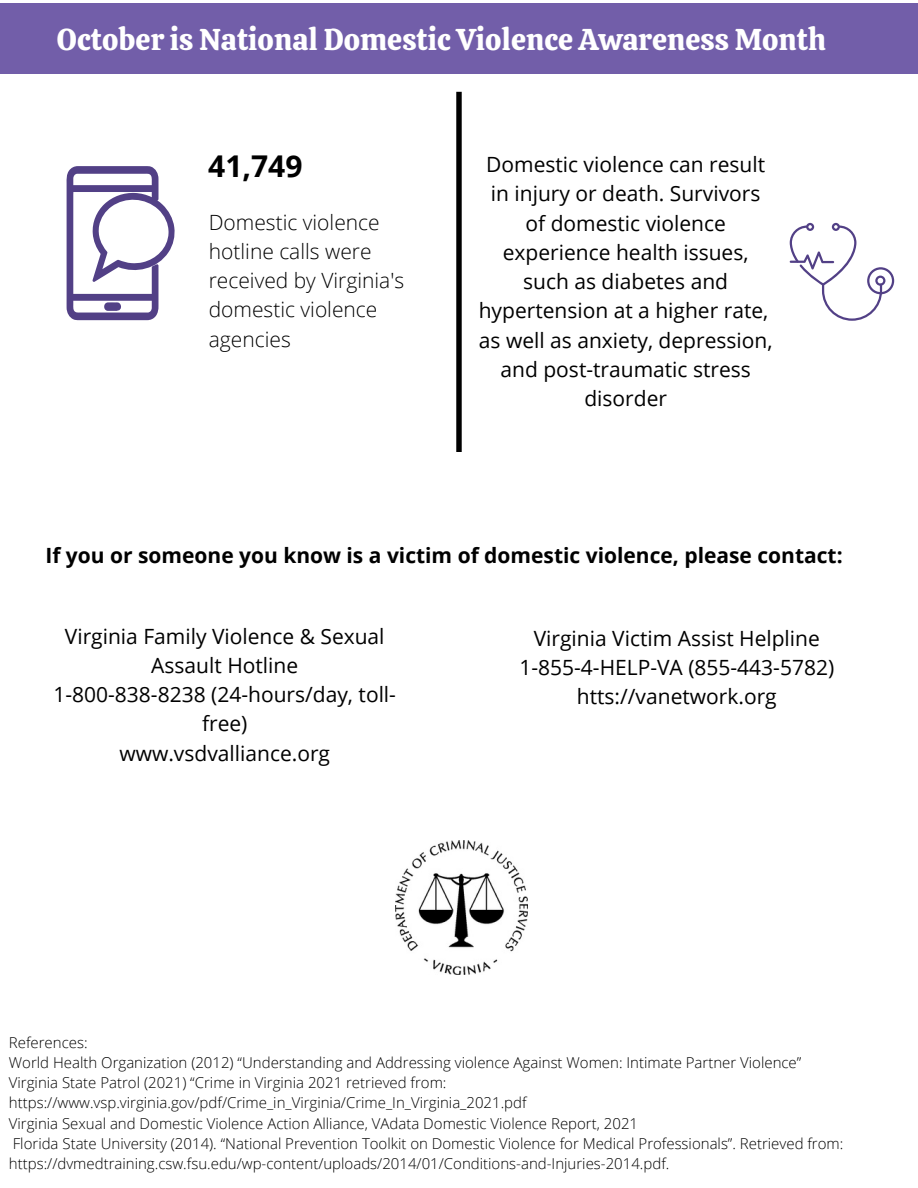
<style>
.page{position:relative;width:918px;height:1188px;background:#fff}
.page>*{position:absolute;margin:0;border:0;box-sizing:border-box;transform-origin:0 0}
.t1{font:30px "Calistoga";color:#fff}
.t2{font:700 30px "Open Sans";color:#000}
.t3{font:21px/29.2px "Open Sans";color:#000;text-align:center}
.t4{font:300 21px/29.2px "Open Sans";color:#000}
.t5{font:700 21px "Open Sans";color:#000}
.t6{font:300 15px/20.2px "Open Sans";color:#000}
</style>
<div class="page">
<svg style="left:67px;top:166px;width:108px;height:154px"></svg>
<div style="left:0;top:3px;width:918px;height:71px;background:#725ea9"></div>
<div style="left:456px;top:92px;width:6px;height:360px;background:#000"></div>
<img style="left:395px;top:841px;width:133px;height:134px">
<svg style="left:790px;top:223px;width:104px;height:98px"></svg>
<h1 class="t1" style="left:57px;top:20px;width:771px">October is National Domestic Violence Awareness Month</h1>
<h1 class="t2" style="left:208px;top:145px;width:96px">41,749</h1>
<h2 class="t4" style="left:209px;top:207px;width:197px">Domestic violence hotline calls were received by Virginia's domestic violence agencies</h2>
<h2 class="t3" style="left:479px;top:149px;width:295px">Domestic violence can result in injury or death. Survivors of domestic violence experience health issues, such as diabetes and hypertension at a higher rate, as well as anxiety, depression, and post-traumatic stress disorder</h2>
<h2 class="t5" style="left:45px;top:540px;width:799px">If you or someone you know is a victim of domestic violence, please contact:</h2>
<h2 class="t3" style="left:53px;top:621px;width:344px">Virginia Family Violence &amp; Sexual<br>Assault Hotline<br>1-800-838-8238 (24-hours/day, toll&shy;free)<br>www.vsdvalliance.org</h2>
<h2 class="t3" style="left:519px;top:623px;width:316px">Virginia Victim Assist Helpline<br>1-855-4-HELP-VA (855-443-5782) htts://vanetwork.org</h2>
<p class="t6" style="left:9px;top:1032px;width:836px">References:<br>World Health Organization (2012) “Understanding and Addressing violence Against Women: Intimate Partner Violence” Virginia State Patrol (2021) “Crime in Virginia 2021 retrieved from: https://www.vsp.virginia.gov/pdf/Crime_in_Virginia/Crime_In_Virginia_2021.pdf<br>Virginia Sexual and Domestic Violence Action Alliance, VAdata Domestic Violence Report, 2021<br>Florida State University (2014). “National Prevention Toolkit on Domestic Violence for Medical Professionals”. Retrieved from: https://dvmedtraining.csw.fsu.edu/wp-content/uploads/2014/01/Conditions-and-Injuries-2014.pdf.</p>
</div>
